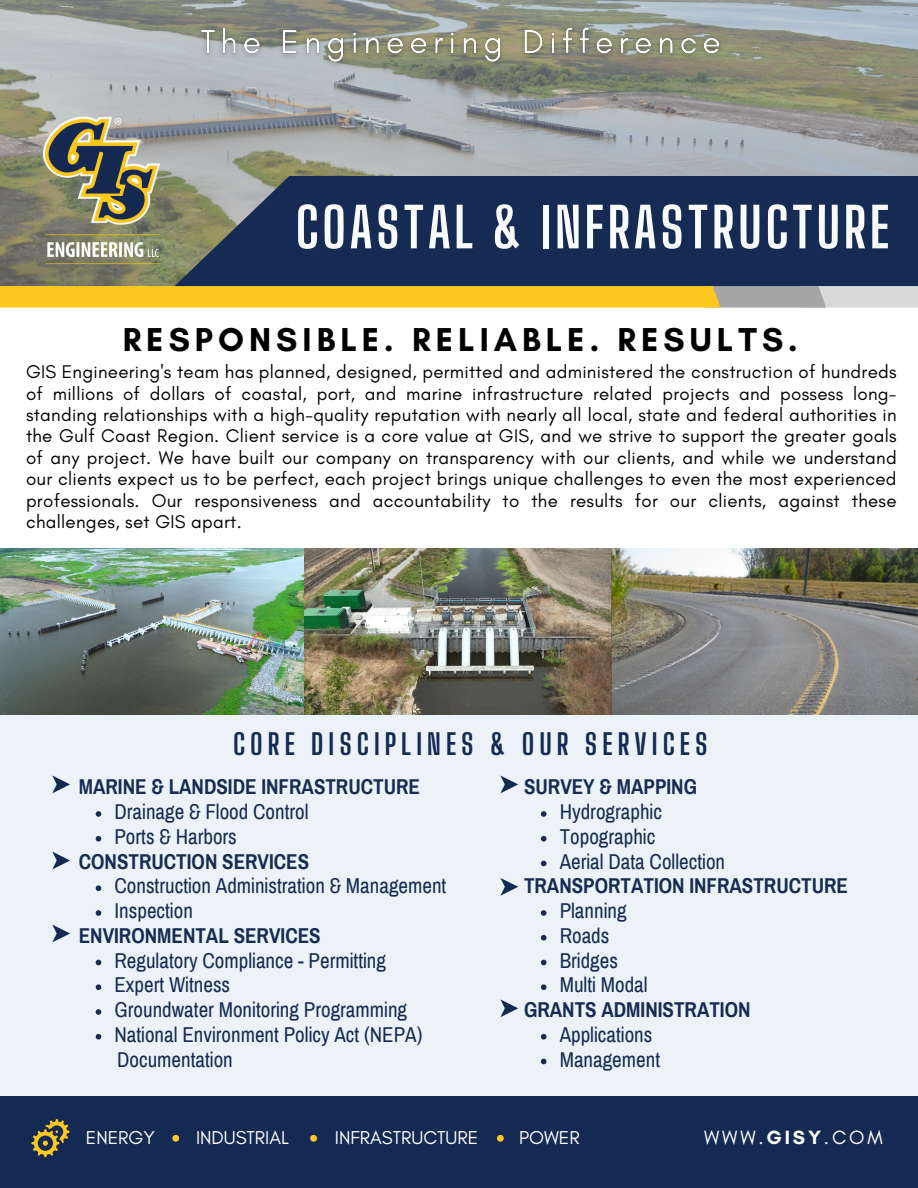
<style>
.page{position:relative;width:918px;height:1188px;background:#fff}
.page>*{position:absolute;margin:0;border:0;box-sizing:border-box;transform-origin:0 0}
.t1{font:700 54.6px "Big Shoulders Display";letter-spacing:.065em;color:#f9fbfb}
.t2{font:700 33.75px "Glacial Indifference";letter-spacing:.15em;color:#000}
.t3{font:700 28.65px "Big Shoulders Display";letter-spacing:.175em;color:#152a53}
.t4{font:21px/24.8px "Archivo Narrow";color:#182c53}
.t5{font:700 21px "Archivo Narrow";color:#182c53}
.t6{font:19.5px "Glacial Indifference";letter-spacing:.145em;color:#fff}
.t7{font:18.9px "Glacial Indifference";color:#fff}
.t8{font:18.75px/21.3px "Glacial Indifference";letter-spacing:.015em;color:#000;text-align:justify}
.s1{font-weight:700}
</style>
<div class="page">
<svg style="left:0;top:0;width:918px;height:286px;background:#9ea39f"></svg>
<div style="left:187px;top:176px;width:731px;height:110px;background:#162b53"></div>
<svg style="left:0;top:286px;width:918px;height:22px;background:#eec646"></svg>
<div style="left:0;top:588px;width:918px;height:508px;background:#ecf3f8"></div>
<img style="left:26px;top:90px;width:161px;height:200px">
<img style="left:0;top:549px;width:609px;height:165px">
<img style="left:609px;top:549px;width:309px;height:165px">
<svg style="left:96px;top:811px;width:5px;height:6px"></svg>
<svg style="left:96px;top:836px;width:5px;height:6px"></svg>
<svg style="left:96px;top:885px;width:5px;height:6px"></svg>
<svg style="left:96px;top:910px;width:5px;height:6px"></svg>
<svg style="left:96px;top:960px;width:5px;height:5px"></svg>
<svg style="left:96px;top:984px;width:5px;height:6px"></svg>
<svg style="left:96px;top:1009px;width:5px;height:6px"></svg>
<svg style="left:96px;top:1034px;width:5px;height:6px"></svg>
<svg style="left:52px;top:775px;width:18px;height:18px"></svg>
<svg style="left:52px;top:852px;width:18px;height:17px"></svg>
<svg style="left:52px;top:925px;width:18px;height:17px"></svg>
<svg style="left:500px;top:775px;width:18px;height:18px"></svg>
<svg style="left:500px;top:878px;width:18px;height:18px"></svg>
<svg style="left:500px;top:999px;width:18px;height:18px"></svg>
<svg style="left:541px;top:811px;width:6px;height:6px"></svg>
<svg style="left:541px;top:836px;width:6px;height:6px"></svg>
<svg style="left:541px;top:861px;width:6px;height:5px"></svg>
<svg style="left:541px;top:910px;width:6px;height:6px"></svg>
<svg style="left:541px;top:935px;width:6px;height:6px"></svg>
<svg style="left:541px;top:960px;width:6px;height:5px"></svg>
<svg style="left:541px;top:984px;width:6px;height:6px"></svg>
<svg style="left:541px;top:1034px;width:6px;height:6px"></svg>
<svg style="left:541px;top:1059px;width:6px;height:5px"></svg>
<img style="left:191px;top:19px;width:539px;height:54px">
<div style="left:0;top:1096px;width:918px;height:92px;background:#152a53"></div>
<div style="left:172px;top:1135px;width:7px;height:7px;background:#fdc81f;border-radius:50%"></div>
<div style="left:310px;top:1135px;width:7px;height:7px;background:#fdc81f;border-radius:50%"></div>
<div style="left:497px;top:1135px;width:7px;height:7px;background:#fdc81f;border-radius:50%"></div>
<svg style="left:31px;top:1119px;width:39px;height:38px"></svg>
<h1 class="t1" style="left:296px;top:195px;width:595px">COASTAL &amp; INFRASTRUCTURE</h1>
<p class="t2" style="left:123px;top:319px;width:677px">RESPONSIBLE. RELIABLE. RESULTS.</p>
<p class="t8" style="left:26px;top:361px;width:872px">GIS Engineering's team has planned, designed, permitted and administered the construction of hundreds of millions of dollars of coastal, port, and marine infrastructure related projects and possess long&shy;standing relationships with a high-quality reputation with nearly all local, state and federal authorities in the Gulf Coast Region. Client service is a core value at GIS, and we strive to support the greater goals of any project. We have built our company on transparency with our clients, and while we understand our clients expect us to be perfect, each project brings unique challenges to even the most experienced professionals. Our responsiveness and accountability to the results for our clients, against these challenges, set GIS apart.</p>
<h2 class="t3" style="left:233px;top:727px;width:476px">CORE DISCIPLINES &amp; OUR SERVICES</h2>
<p class="t5" style="left:79px;top:776px;width:343px">MARINE &amp; LANDSIDE INFRASTRUCTURE</p>
<p class="t4" style="left:114px;top:800px;width:196px">Drainage &amp; Flood Control<br>Ports &amp; Harbors</p>
<p class="t5" style="left:79px;top:850px;width:232px">CONSTRUCTION SERVICES</p>
<p class="t4" style="left:114px;top:874px;width:333px">Construction Administration &amp; Management<br>Inspection</p>
<p class="t5" style="left:79px;top:924px;width:243px">ENVIRONMENTAL SERVICES</p>
<p class="t4" style="left:114px;top:948px;width:309px">Regulatory Compliance - Permitting<br>Expert Witness<br>Groundwater Monitoring Programming<br>National Environment Policy Act (NEPA)<br>Documentation</p>
<p class="t5" style="left:524px;top:776px;width:175px">SURVEY &amp; MAPPING</p>
<p class="t4" style="left:560px;top:800px;width:167px">Hydrographic<br>Topographic<br>Aerial Data Collection</p>
<p class="t5" style="left:524px;top:875px;width:326px">TRANSPORTATION INFRASTRUCTURE</p>
<p class="t4" style="left:560px;top:899px;width:89px">Planning<br>Roads<br>Bridges<br>Multi Modal</p>
<p class="t5" style="left:524px;top:999px;width:228px">GRANTS ADMINISTRATION</p>
<p class="t4" style="left:560px;top:1022px;width:102px">Applications<br>Management</p>
<p class="t7" style="left:86px;top:1126px;width:71px">ENERGY</p>
<p class="t7" style="left:196px;top:1126px;width:94px">INDUSTRIAL</p>
<p class="t7" style="left:335px;top:1126px;width:145px">INFRASTRUCTURE</p>
<p class="t7" style="left:519px;top:1126px;width:62px">POWER</p>
<p class="t6" style="left:704px;top:1125px;width:180px">WWW.<span class="s1">GISY</span>.COM</p>
</div>
